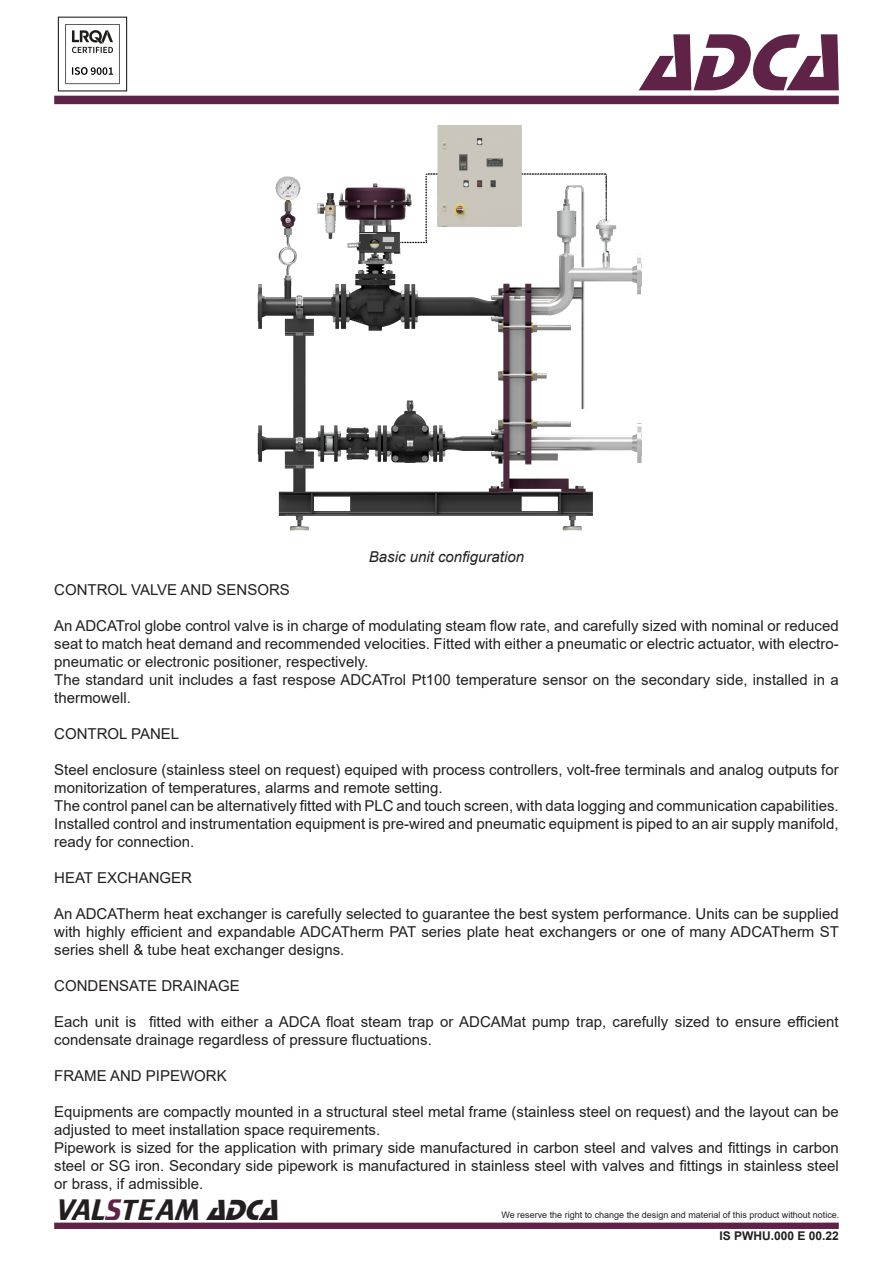
<style>
.page{position:relative;width:893px;height:1263px;background:#fff}
.page>*{position:absolute;margin:0;border:0;box-sizing:border-box;transform-origin:0 0}
.t1{font:italic 84px "Stop D";color:#5f2348}
.t2{font:30px "Trekker";color:#231f20}
.t3{font:15px/18px "Arial";color:#231f20}
.t4{font:italic 15px "Arial";color:#231f20}
.t5{font:700 12px "Arial";color:#231f20}
.t6{font:9px "Arial";color:#231f20}
.s1{color:#5f2348}
.s2{font-family:"Stop D";font-style:italic}
</style>
<div class="page">
<div style="left:54px;top:96px;width:785px;height:8px;background:#5e2348"></div>
<div style="left:54px;top:1222px;width:785px;height:7px;background:#5f2348;border:2px solid #5f2348"></div>
<img style="left:57px;top:16px;width:71px;height:76px">
<img style="left:257px;top:125px;width:385px;height:406px">
<h1 class="t1" style="left:640px;top:14px;width:227px">ADCA</h1>
<p class="t4" style="left:369px;top:547px;width:157px">Basic unit configuration</p>
<p class="t3" style="left:54px;top:580px;width:237px">CONTROL VALVE AND SENSORS</p>
<p class="t3" style="left:54px;top:616px;width:786px;text-align:justify">An ADCATrol globe control valve is in charge of modulating steam flow rate, and carefully sized with nominal or reduced seat to match heat demand and recommended velocities. Fitted with either a pneumatic or electric actuator, with electro&shy;pneumatic or electronic positioner, respectively.</p>
<p class="t3" style="left:54px;top:670px;width:786px">The standard unit includes a fast respose ADCATrol Pt100 temperature sensor on the secondary side, installed in a thermowell.</p>
<p class="t3" style="left:54px;top:724px;width:127px">CONTROL PANEL</p>
<p class="t3" style="left:54px;top:760px;width:786px">Steel enclosure (stainless steel on request) equiped with process controllers, volt-free terminals and analog outputs for monitorization of temperatures, alarms and remote setting.</p>
<p class="t3" style="left:54px;top:796px;width:786px">The control panel can be alternatively fitted with PLC and touch screen, with data logging and communication capabilities.</p>
<p class="t3" style="left:54px;top:814px;width:786px">Installed control and instrumentation equipment is pre-wired and pneumatic equipment is piped to an air supply manifold, ready for connection.</p>
<p class="t3" style="left:54px;top:868px;width:139px">HEAT EXCHANGER</p>
<p class="t3" style="left:54px;top:904px;width:786px;text-align:justify">An ADCATherm heat exchanger is carefully selected to guarantee the best system performance. Units can be supplied with highly efficient and expandable ADCATherm PAT series plate heat exchangers or one of many ADCATherm ST series shell &amp; tube heat exchanger designs.</p>
<p class="t3" style="left:54px;top:976px;width:187px">CONDENSATE DRAINAGE</p>
<p class="t3" style="left:54px;top:1012px;width:786px">Each unit is fitted with either a ADCA float steam trap or ADCAMat pump trap, carefully sized to ensure efficient condensate drainage regardless of pressure fluctuations.</p>
<p class="t3" style="left:54px;top:1066px;width:174px">FRAME AND PIPEWORK</p>
<p class="t3" style="left:54px;top:1102px;width:786px">Equipments are compactly mounted in a structural steel metal frame (stainless steel on request) and the layout can be adjusted to meet installation space requirements.</p>
<p class="t3" style="left:54px;top:1138px;width:786px;text-align:justify">Pipework is sized for the application with primary side manufactured in carbon steel and valves and fittings in carbon steel or SG iron. Secondary side pipework is manufactured in stainless steel with valves and fittings in stainless steel or brass, if admissible.</p>
<p class="t2" style="left:57px;top:1193px;width:232px">VAL<span class="s1">S</span>TEAM <span class="s2">ADCA</span></p>
<p class="t6" style="left:501px;top:1209px;width:340px">We reserve the right to change the design and material of this product without notice.</p>
<p class="t5" style="left:720px;top:1227px;width:121px">IS PWHU.000 E 00.22</p>
</div>
